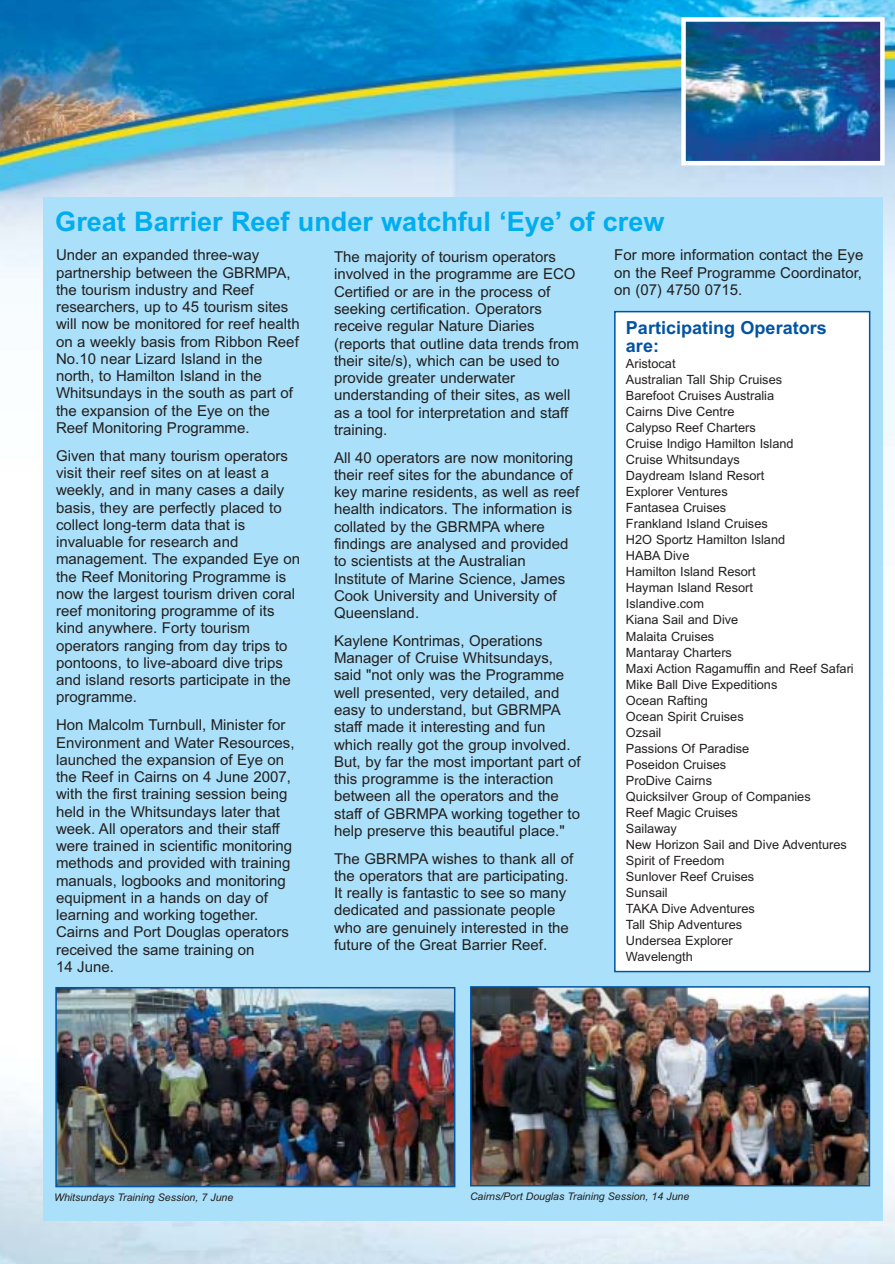
<style>
.page{position:relative;width:895px;height:1264px;background:#fff}
.page>*{position:absolute;margin:0;border:0;box-sizing:border-box;transform-origin:0 0}
.t1{font:700 27px "Arial";color:#00adef}
.t2{font:700 18px/18px "Arial";color:#0054a3}
.t3{font:15px/17.2px "Arial";color:#231f1f}
.t4{font:12.75px/16px "Arial";color:#231f1f}
.t5{font:italic 10.5px "Arial";color:#231f1f}
</style>
<div class="page">
<img style="left:0;top:0;width:894px;height:1263px">
<h1 class="t1" style="left:55px;top:212px;width:610px">Great Barrier Reef under watchful ‘Eye’ of crew</h1>
<p class="t3" style="left:56px;top:248px;width:245px">Under an expanded three-way partnership between the GBRMPA, the tourism industry and Reef researchers, up to 45 tourism sites will now be monitored for reef health on a weekly basis from Ribbon Reef<br>No.10 near Lizard Island in the north, to Hamilton Island in the<br>Whitsundays in the south as part of the expansion of the Eye on the<br>Reef Monitoring Programme.</p>
<p class="t3" style="left:56px;top:448px;width:246px">Given that many tourism operators visit their reef sites on at least a weekly, and in many cases a daily basis, they are perfectly placed to collect long-term data that is invaluable for research and management. The expanded Eye on the Reef Monitoring Programme is now the largest tourism driven coral reef monitoring programme of its kind anywhere. Forty tourism operators ranging from day trips to pontoons, to live-aboard dive trips and island resorts participate in the programme.</p>
<p class="t3" style="left:56px;top:718px;width:240px">Hon Malcolm Turnbull, Minister for<br>Environment and Water Resources, launched the expansion of Eye on the Reef in Cairns on 4 June 2007, with the first training session being held in the Whitsundays later that week. All operators and their staff were trained in scientific monitoring methods and provided with training manuals, logbooks and monitoring equipment in a hands on day of learning and working together.<br>Cairns and Port Douglas operators received the same training on<br>14 June.</p>
<p class="t3" style="left:334px;top:250px;width:246px">The majority of tourism operators involved in the programme are ECO<br>Certified or are in the process of seeking certification. Operators receive regular Nature Diaries (reports that outline data trends from their site/s), which can be used to provide greater underwater understanding of their sites, as well as a tool for interpretation and staff training.</p>
<p class="t3" style="left:334px;top:450px;width:247px">All 40 operators are now monitoring their reef sites for the abundance of key marine residents, as well as reef health indicators. The information is collated by the GBRMPA where findings are analysed and provided to scientists at the Australian<br>Institute of Marine Science, James<br>Cook University and University of<br>Queensland.</p>
<p class="t3" style="left:334px;top:633px;width:248px">Kaylene Kontrimas, Operations Manager of Cruise Whitsundays, said "not only was the Programme well presented, very detailed, and easy to understand, but GBRMPA staff made it interesting and fun which really got the group involved.<br>But, by far the most important part of this programme is the interaction between all the operators and the staff of GBRMPA working together to help preserve this beautiful place."</p>
<p class="t3" style="left:334px;top:851px;width:240px">The GBRMPA wishes to thank all of the operators that are participating.<br>It really is fantastic to see so many dedicated and passionate people who are genuinely interested in the future of the Great Barrier Reef.</p>
<p class="t3" style="left:614px;top:248px;width:250px;text-align:justify">For more information contact the Eye on the Reef Programme Coordinator, on (07) 4750 0715.</p>
<p class="t2" style="left:625px;top:320px;width:202px">Participating Operators are:</p>
<p class="t4" style="left:625px;top:356px;width:229px">Aristocat<br>Australian Tall Ship Cruises<br>Barefoot Cruises Australia<br>Cairns Dive Centre<br>Calypso Reef Charters<br>Cruise Indigo Hamilton Island<br>Cruise Whitsundays<br>Daydream Island Resort<br>Explorer Ventures<br>Fantasea Cruises<br>Frankland Island Cruises<br>H2O Sportz Hamilton Island<br>HABA Dive<br>Hamilton Island Resort<br>Hayman Island Resort<br>Islandive.com<br>Kiana Sail and Dive<br>Malaita Cruises<br>Mantaray Charters<br>Maxi Action Ragamuffin and Reef Safari<br>Mike Ball Dive Expeditions<br>Ocean Rafting<br>Ocean Spirit Cruises<br>Ozsail<br>Passions Of Paradise<br>Poseidon Cruises<br>ProDive Cairns<br>Quicksilver Group of Companies<br>Reef Magic Cruises<br>Sailaway<br>New Horizon Sail and Dive Adventures<br>Spirit of Freedom<br>Sunlover Reef Cruises<br>Sunsail<br>TAKA Dive Adventures<br>Tall Ship Adventures<br>Undersea Explorer<br>Wavelength</p>
<p class="t5" style="left:54px;top:1192px;width:180px">Whitsundays Training Session, 7 June</p>
<p class="t5" style="left:470px;top:1192px;width:220px">Cairns/Port Douglas Training Session, 14 June</p>
</div>
